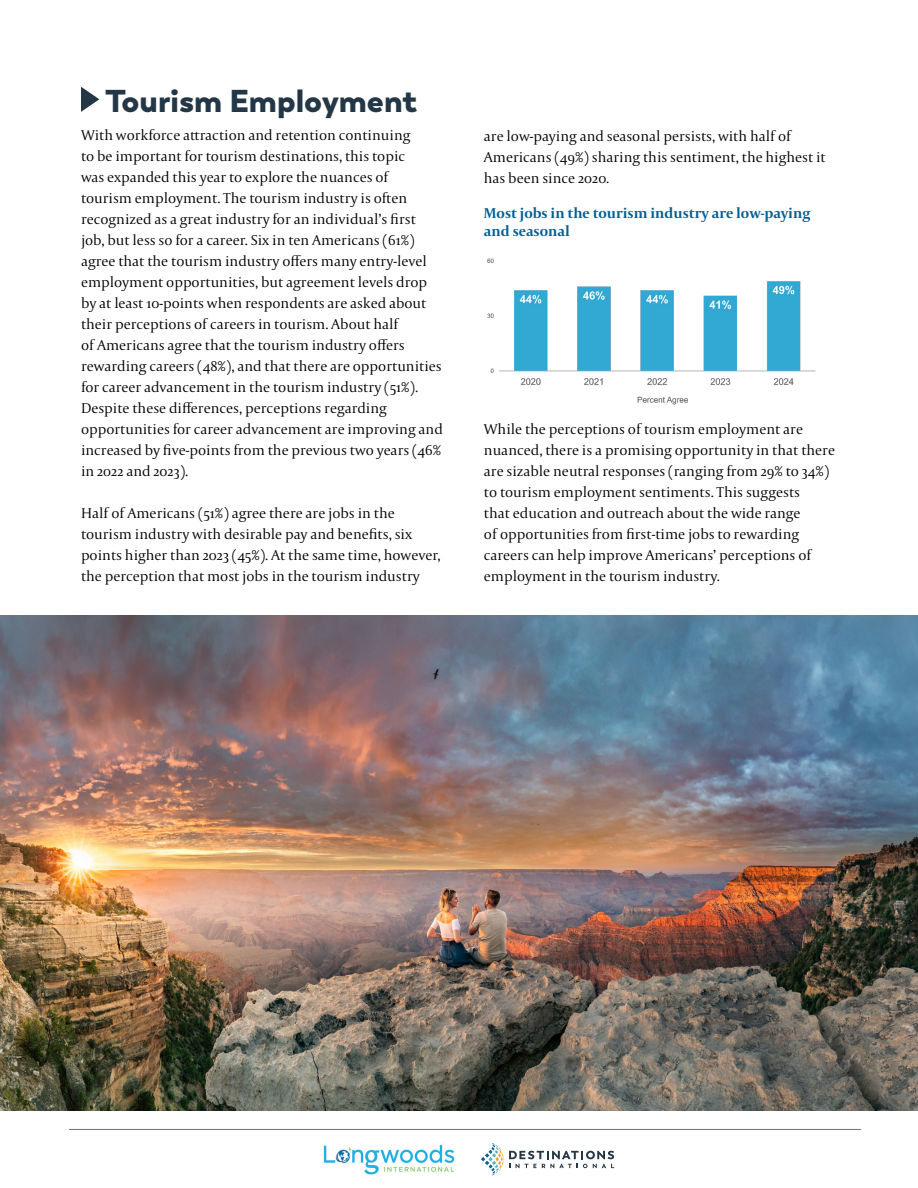
<style>
.page{position:relative;width:918px;height:1188px;background:#fff}
.page>*{position:absolute;margin:0;border:0;box-sizing:border-box;transform-origin:0 0}
.t1{font:900 31.5px "Trenda";color:#243746}
.t2{font:300 15px/21px "Capitolium 2";color:#000}
.t3{font:700 15px/18px "Capitolium 2";color:#006098}
</style>
<div class="page">
<hr style="left:69px;top:1129px;width:792px;height:1px;background:#707374">
<img style="left:323px;top:1144px;width:132px;height:31px">
<svg style="left:481px;top:1143px;width:133px;height:33px"></svg>
<svg style="left:81px;top:87px;width:18px;height:25px"></svg>
<img style="left:487px;top:258px;width:329px;height:147px">
<img style="left:0;top:616px;width:918px;height:494px">
<h1 class="t1" style="left:105px;top:81px;width:313px">Tourism Employment</h1>
<p class="t2" style="left:81px;top:124px;width:363px">With workforce attraction and retention continuing<br>to be important for tourism destinations, this topic<br>was expanded this year to explore the nuances of tourism employment. The tourism industry is often recognized as a great industry for an individual’s first job, but less so for a career. Six in ten Americans (61%) agree that the tourism industry offers many entry-level employment opportunities, but agreement levels drop by at least 10-points when respondents are asked about their perceptions of careers in tourism. About half<br>of Americans agree that the tourism industry offers rewarding careers (48%), and that there are opportunities for career advancement in the tourism industry (51%).<br>Despite these differences, perceptions regarding opportunities for career advancement are improving and increased by five-points from the previous two years (46% in 2022 and 2023).</p>
<p class="t2" style="left:81px;top:502px;width:361px">Half of Americans (51%) agree there are jobs in the tourism industry with desirable pay and benefits, six points higher than 2023 (45%). At the same time, however, the perception that most jobs in the tourism industry</p>
<p class="t2" style="left:484px;top:125px;width:343px">are low-paying and seasonal persists, with half of<br>Americans (49%) sharing this sentiment, the highest it has been since 2020.</p>
<p class="t3" style="left:484px;top:204px;width:328px">Most jobs in the tourism industry are low-paying and seasonal</p>
<p class="t2" style="left:484px;top:418px;width:353px">While the perceptions of tourism employment are nuanced, there is a promising opportunity in that there are sizable neutral responses (ranging from 29% to 34%) to tourism employment sentiments. This suggests<br>that education and outreach about the wide range<br>of opportunities from first-time jobs to rewarding careers can help improve Americans’ perceptions of employment in the tourism industry.</p>
</div>
